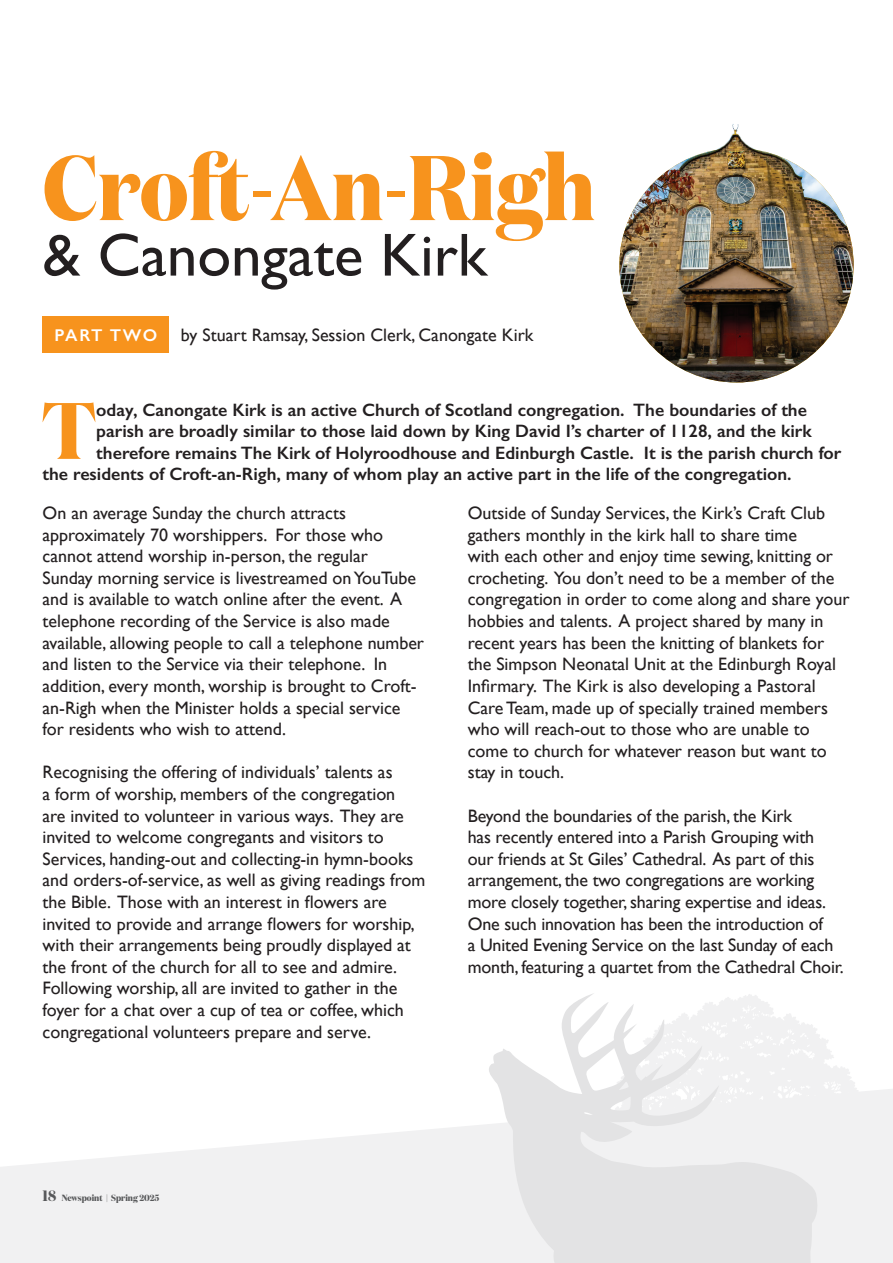
<style>
.page{position:relative;width:893px;height:1263px;background:#fff}
.page>*{position:absolute;margin:0;border:0;box-sizing:border-box;transform-origin:0 0}
.Int_Body_Text_12pt_Reg{font:700 91.5px "Domaine Disp Nar";color:#f7931d}
.Int_Body_Text_12pt_Reg-2{font:700 79.65px "Domaine Disp Nar";color:#f7931d}
.Int_Body_Text_12pt_Reg-3{font:61.05px "Gill Sans";color:#231f20}
.Int_Body_Text_12pt_Reg-4{font:18px/21.6px "Gill Sans";color:#231f20}
.Int_Body_Text_12pt_Reg-5{font:600 18px "Gill Sans";color:#231f20}
.Int_Body_Text_Sub_Heading__Purple__12pt_{font:600 17.1px "Gill Sans";letter-spacing:.08em;color:#fff}
.t1{font:700 9px "Domaine Disp Nar";color:#57585a}
.s1{font-size:15px}
</style>
<div class="page">
<svg style="left:0;top:1089px;width:893px;height:174px;fill:#f1f1f2"></svg>
<div style="left:43px;top:316px;width:126px;height:37px;background:#f7931d"></div>
<img style="left:619px;top:148px;width:235px;height:234px;border-radius:117px">
<img style="left:683px;top:124px;width:110px;height:53px">
<svg style="left:849px;top:1072px;width:26px;height:183px;fill:#f1f1f2"></svg>
<svg style="left:487px;top:993px;width:362px;height:270px"></svg>
<p class="Int_Body_Text_12pt_Reg" style="left:43px;top:130px;width:554px">Croft-An-Righ</p>
<p class="Int_Body_Text_12pt_Reg-3" style="left:43px;top:219px;width:446px">&amp; Canongate Kirk</p>
<p class="Int_Body_Text_12pt_Reg-4" style="left:181px;top:324px;width:354px">by Stuart Ramsay, Session Clerk, Canongate Kirk</p>
<p class="Int_Body_Text_Sub_Heading__Purple__12pt_" style="left:55px;top:324px;width:104px">PART TWO</p>
<p class="Int_Body_Text_12pt_Reg-2" style="left:42px;top:381px;width:56px">T</p>
<p class="Int_Body_Text_12pt_Reg-5" style="left:96px;top:399px;width:712px">oday, Canongate Kirk is an active Church of Scotland congregation. The boundaries of the</p>
<p class="Int_Body_Text_12pt_Reg-5" style="left:96px;top:420px;width:717px">parish are broadly similar to those laid down by King David I’s charter of 1128, and the kirk</p>
<p class="Int_Body_Text_12pt_Reg-5" style="left:96px;top:442px;width:747px">therefore remains The Kirk of Holyroodhouse and Edinburgh Castle. It is the parish church for</p>
<p class="Int_Body_Text_12pt_Reg-5" style="left:43px;top:463px;width:751px">the residents of Croft-an-Righ, many of whom play an active part in the life of the congregation.</p>
<p class="Int_Body_Text_12pt_Reg-4" style="left:43px;top:502px;width:383px">On an average Sunday the church attracts approximately 70 worshippers. For those who cannot attend worship in-person, the regular<br>Sunday morning service is livestreamed on YouTube and is available to watch online after the event. A telephone recording of the Service is also made available, allowing people to call a telephone number and listen to the Service via their telephone. In addition, every month, worship is brought to Croft&shy;an-Righ when the Minister holds a special service for residents who wish to attend.</p>
<p class="Int_Body_Text_12pt_Reg-4" style="left:43px;top:761px;width:384px">Recognising the offering of individuals’ talents as<br>a form of worship, members of the congregation<br>are invited to volunteer in various ways. They are invited to welcome congregants and visitors to Services, handing-out and collecting-in hymn-books and orders-of-service, as well as giving readings from the Bible. Those with an interest in flowers are invited to provide and arrange flowers for worship, with their arrangements being proudly displayed at the front of the church for all to see and admire.<br>Following worship, all are invited to gather in the foyer for a chat over a cup of tea or coffee, which congregational volunteers prepare and serve.</p>
<p class="Int_Body_Text_12pt_Reg-4" style="left:468px;top:502px;width:383px">Outside of Sunday Services, the Kirk’s Craft Club gathers monthly in the kirk hall to share time<br>with each other and enjoy time sewing, knitting or crocheting. You don’t need to be a member of the congregation in order to come along and share your hobbies and talents. A project shared by many in recent years has been the knitting of blankets for the Simpson Neonatal Unit at the Edinburgh Royal Infirmary. The Kirk is also developing a Pastoral Care Team, made up of specially trained members who will reach-out to those who are unable to come to church for whatever reason but want to stay in touch.</p>
<p class="Int_Body_Text_12pt_Reg-4" style="left:468px;top:804px;width:378px">Beyond the boundaries of the parish, the Kirk<br>has recently entered into a Parish Grouping with our friends at St Giles’ Cathedral. As part of this arrangement, the two congregations are working more closely together, sharing expertise and ideas.<br>One such innovation has been the introduction of<br>a United Evening Service on the last Sunday of each month, featuring a quartet from the Cathedral Choir.</p>
<p class="t1" style="left:43px;top:1192px;width:118px"><span class="s1">18</span> Newspoint | Spring 2025</p>
</div>
